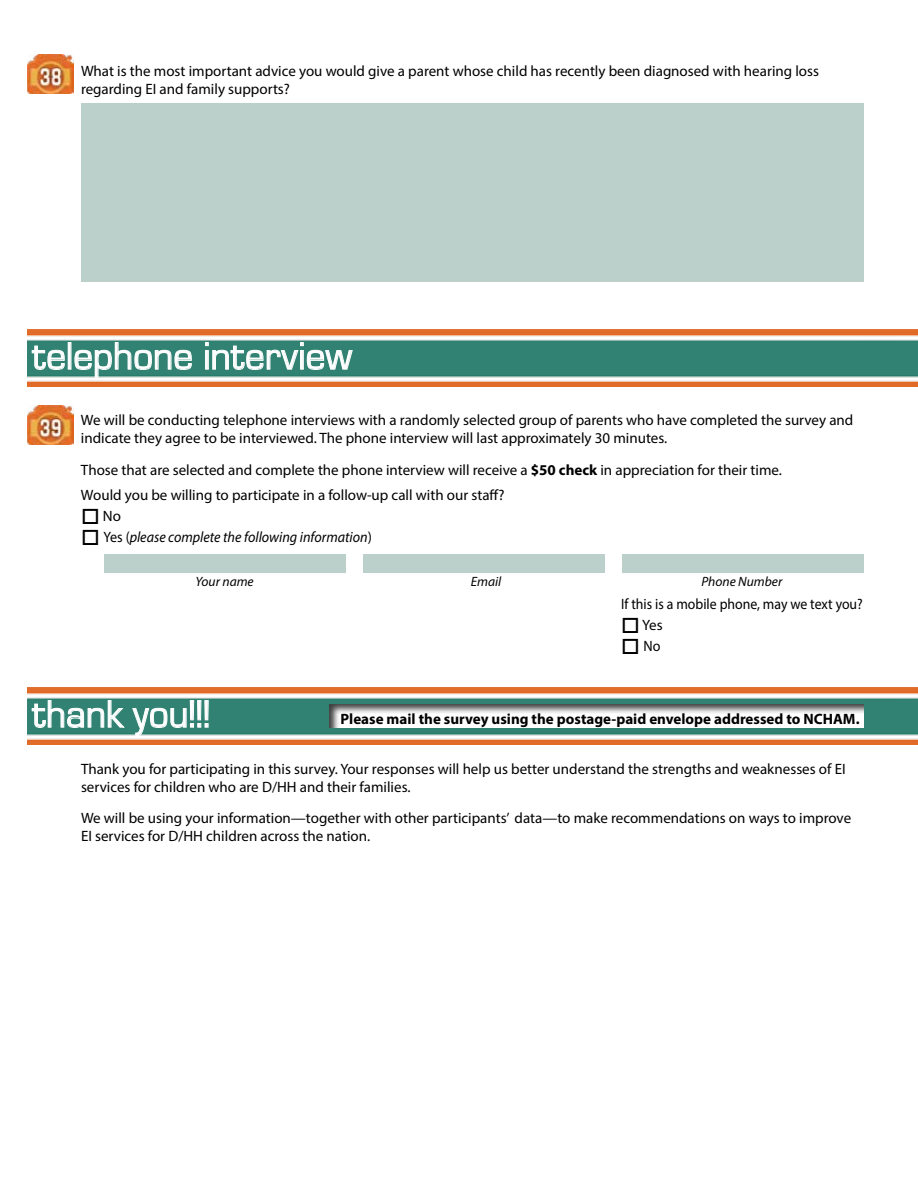
<style>
.page{position:relative;width:918px;height:1188px;background:#fff}
.page>*{position:absolute;margin:0;border:0;box-sizing:border-box;transform-origin:0 0}
.t1{font:39.9px "Eurostile";letter-spacing:-.005em;color:#fff}
.t2{font:15px/18px "Myriad Pro";color:#000}
.t3{font:700 15px "Myriad Pro";color:#000}
.t4{font:italic 15px "Myriad Pro";color:#000;scale:.94 1}
.t5{font:15px "Myriad Pro";color:#000;scale:.92 1}
.t6{font:15px "Myriad Pro";color:#000;scale:.94 1}
.t7{font:italic 13.5px "Myriad Pro";color:#000}
.s1{font-weight:700}
.s2{font-style:normal}
</style>
<div class="page">
<img style="left:27px;top:688px;width:891px;height:56px">
<div style="left:329px;top:703px;width:535px;height:27px;background:#000;opacity:.75"></div>
<svg style="left:31px;top:700px;width:93px;height:28px;background:#5c9c90"></svg>
<div style="left:190px;top:701px;width:4px;height:19px;border:1px solid #fff"></div>
<svg style="left:132px;top:708px;width:76px;height:28px;background:#629f93"></svg>
<img style="left:27px;top:405px;width:47px;height:40px">
<div style="left:104px;top:554px;width:242px;height:19px;background:#bbd0cb"></div>
<div style="left:363px;top:554px;width:242px;height:19px;background:#bbd0cb"></div>
<div style="left:622px;top:554px;width:242px;height:19px;background:#bbd0cb"></div>
<img style="left:27px;top:54px;width:47px;height:40px">
<div style="left:81px;top:103px;width:783px;height:179px;background:#bbd0cb"></div>
<img style="left:27px;top:330px;width:891px;height:56px">
<svg style="left:31px;top:345px;width:34px;height:25px"></svg>
<div style="left:68px;top:343px;width:3px;height:26px;border:1px solid #fff"></div>
<svg style="left:74px;top:342px;width:118px;height:36px;background:#599a8d"></svg>
<svg style="left:206px;top:343px;width:147px;height:27px;background:#5c9c90"></svg>
<p class="t2" style="left:81px;top:61px;width:740px">What is the most important advice you would give a parent whose child has recently been diagnosed with hearing loss regarding EI and family supports?</p>
<h1 class="t1" style="left:32px;top:335px;width:321px">telephone interview</h1>
<p class="t2" style="left:81px;top:411px;width:774px">We will be conducting telephone interviews with a randomly selected group of parents who have completed the survey and indicate they agree to be interviewed. The phone interview will last approximately 30 minutes.</p>
<p class="t2" style="left:81px;top:457px;width:703px;line-height:24.8px">Those that are selected and complete the phone interview will receive a <span class="s1">$50 check</span> in appreciation for their time.<br>Would you be willing to participate in a follow-up call with our staff?</p>
<p class="t2" style="left:81px;top:506px;width:41px">□ No</p>
<p class="t4" style="left:81px;top:527px;width:311px">□ <span class="s2">Yes (</span>please complete the following information<span class="s2">)</span></p>
<p class="t7" style="left:196px;top:573px;width:60px">Your name</p>
<p class="t7" style="left:471px;top:573px;width:32px">Email</p>
<p class="t7" style="left:702px;top:573px;width:82px">Phone Number</p>
<p class="t5" style="left:621px;top:595px;width:264px">If this is a mobile phone, may we text you?</p>
<p class="t2" style="left:621px;top:616px;width:43px">□ Yes</p>
<p class="t6" style="left:621px;top:637px;width:44px">□ No</p>
<h1 class="t1" style="left:32px;top:693px;width:181px">thank you!!!</h1>
<p class="t3" style="left:341px;top:709px;width:521px">Please mail the survey using the postage-paid envelope addressed to NCHAM.</p>
<p class="t2" style="left:81px;top:759px;width:766px">Thank you for participating in this survey. Your responses will help us better understand the strengths and weaknesses of EI services for children who are D/HH and their families.</p>
<p class="t2" style="left:81px;top:809px;width:772px">We will be using your information—together with other participants’ data—to make recommendations on ways to improve<br>EI services for D/HH children across the nation.</p>
</div>
